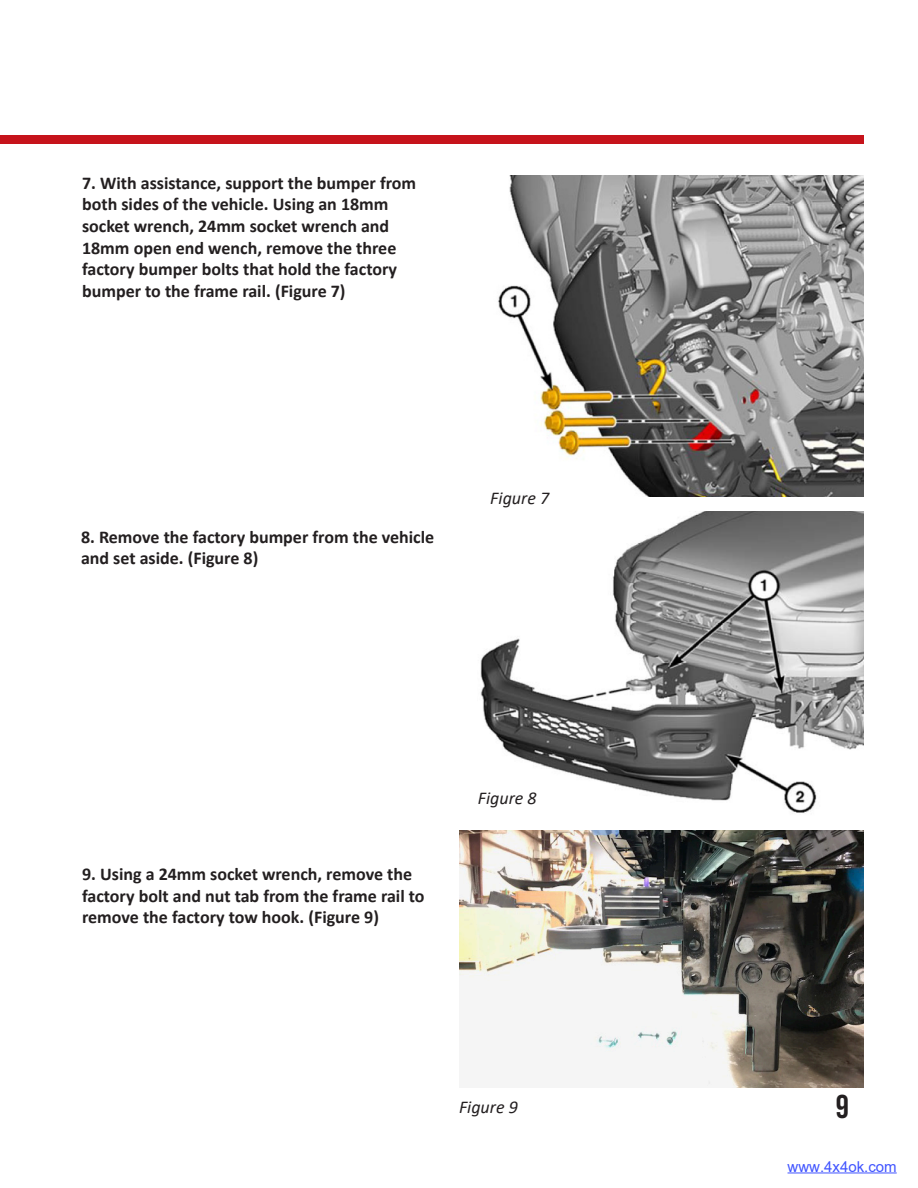
<style>
.page{position:relative;width:918px;height:1188px;background:#fff}
.page>*{position:absolute;margin:0;border:0;box-sizing:border-box;transform-origin:0 0}
.t1{font:33px "Bebas Neue";color:#231f20}
.t2{font:700 18px/21.6px "Calibri";color:#231f20}
.t3{font:italic 18px "Calibri";color:#231f20}
.t4{font:15px "Arial";color:#4054ff}
</style>
<div class="page">
<div style="left:0;top:135px;width:864px;height:9px;background:#c6131b"></div>
<img style="left:480px;top:512px;width:384px;height:301px">
<img style="left:498px;top:175px;width:366px;height:322px">
<img style="left:459px;top:831px;width:405px;height:257px">
<hr style="left:788px;top:1173px;width:109px;height:1px;background:#4054ff">
<p class="t2" style="left:82px;top:172px;width:336px">7. With assistance, support the bumper from both sides of the vehicle. Using an 18mm socket wrench, 24mm socket wrench and 18mm open end wench, remove the three factory bumper bolts that hold the factory bumper to the frame rail. (Figure 7)</p>
<p class="t2" style="left:81px;top:526px;width:355px">8. Remove the factory bumper from the vehicle and set aside. (Figure 8)</p>
<p class="t3" style="left:490px;top:486px;width:60px">Figure 7</p>
<p class="t2" style="left:82px;top:863px;width:344px">9. Using a 24mm socket wrench, remove the factory bolt and nut tab from the frame rail to remove the factory tow hook. (Figure 9)</p>
<p class="t3" style="left:478px;top:786px;width:60px">Figure 8</p>
<p class="t3" style="left:459px;top:1094px;width:60px">Figure 9</p>
<h1 class="t1" style="left:836px;top:1088px;width:15px">9</h1>
<p class="t4" style="left:788px;top:1156px;width:111px">www.4x4ok.com</p>
</div>
